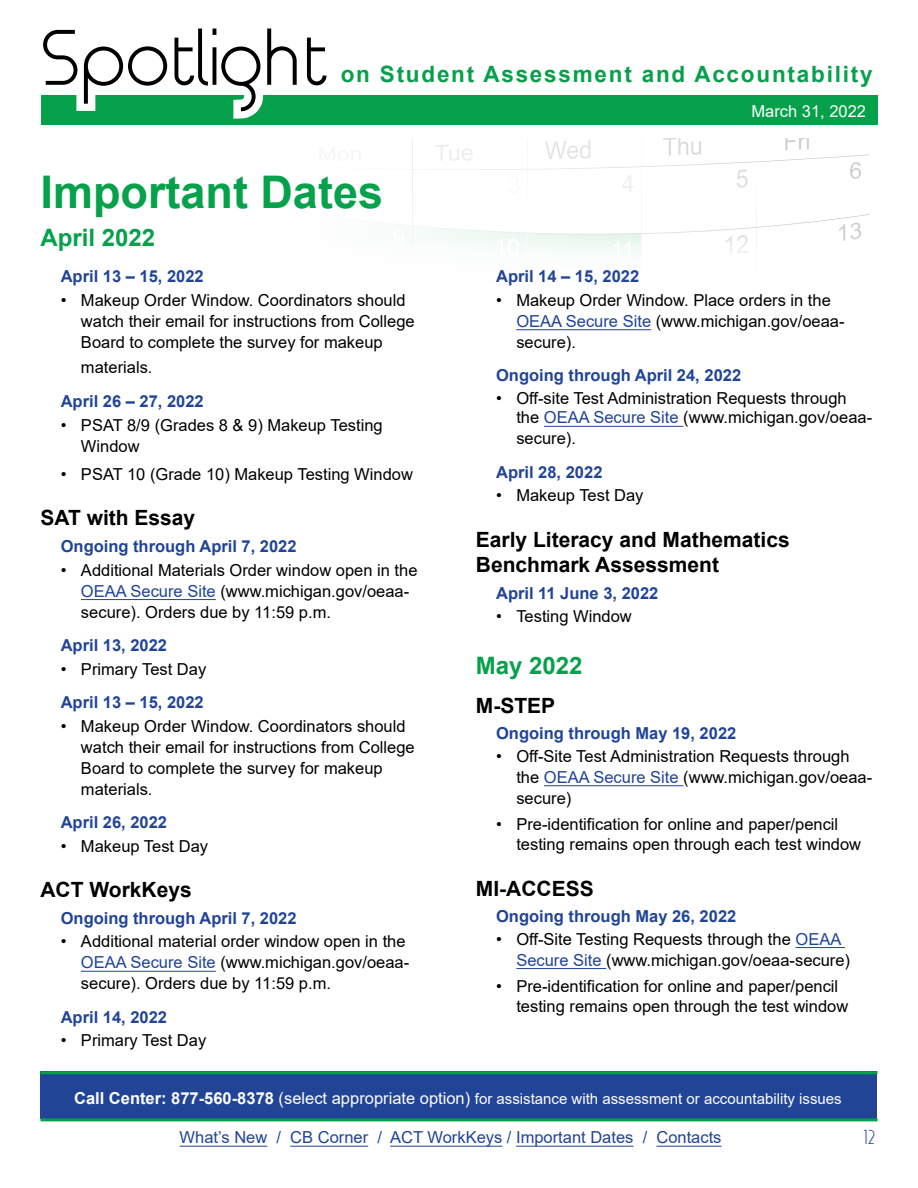
<style>
.page{position:relative;width:918px;height:1188px;background:#fff}
.page>*{position:absolute;margin:0;border:0;box-sizing:border-box;transform-origin:0 0}
.t1{font:700 45px "Arial";color:#06a14b}
.t2{font:700 24px "Arial";color:#06a14b}
.t3{font:700 22.5px "Arial";letter-spacing:.08em;color:#05a14a}
.t4{font:700 21px/25.2px "Arial";color:#000}
.t5{font:16.5px/21px "Arial";color:#000}
.t6{font:700 16.5px "Arial";color:#214497}
.t7{font:16.5px "Arial";color:#214497}
.t8{font:16.5px "Arial";color:#fff}
.t9{font:16.5px "Time Burner";color:#214497}
.t10{font:15px "Arial";color:#fff}
.s1{color:#214497}
.s2{font-weight:700;font-size:16.5px}
.s3{font-size:16.5px}
</style>
<div class="page">
<div style="left:40px;top:1071px;width:838px;height:47px;background:#214497"></div>
<hr style="left:40px;top:1071px;width:838px;height:3px;background:#06a14b">
<hr style="left:40px;top:1118px;width:838px;height:3px;background:#06a14b">
<hr style="left:180px;top:1146px;width:87px;height:1px;background:#214497">
<hr style="left:290px;top:1146px;width:78px;height:1px;background:#214497">
<hr style="left:390px;top:1146px;width:112px;height:1px;background:#214497">
<hr style="left:516px;top:1146px;width:118px;height:1px;background:#214497">
<hr style="left:656px;top:1146px;width:66px;height:1px;background:#214497">
<div style="left:41px;top:95px;width:837px;height:30px;background:#05a14a"></div>
<svg style="left:43px;top:28px;width:284px;height:91px"></svg>
<svg style="left:412px;top:139px;width:458px;height:98px"></svg>
<hr style="left:81px;top:599px;width:135px;height:1px;background:#214497">
<hr style="left:81px;top:971px;width:135px;height:1px;background:#214497">
<hr style="left:516px;top:329px;width:135px;height:1px;background:#214497">
<hr style="left:544px;top:426px;width:139px;height:1px;background:#214497">
<hr style="left:544px;top:785px;width:139px;height:1px;background:#214497">
<hr style="left:796px;top:947px;width:49px;height:1px;background:#214497">
<hr style="left:516px;top:968px;width:90px;height:1px;background:#214497">
<h3 class="t3" style="left:341px;top:59px;width:533px">on Student Assessment and Accountability</h3>
<p class="t8" style="left:752px;top:100px;width:116px">March 31, 2022</p>
<h1 class="t1" style="left:40px;top:161px;width:344px">Important Dates</h1>
<p class="t2" style="left:40px;top:221px;width:116px">April 2022</p>
<h2 class="t6" style="left:61px;top:265px;width:145px">April 13 – 15, 2022</h2>
<p class="t5" style="left:81px;top:289px;width:335px;text-indent:-20px">• Makeup Order Window. Coordinators should watch their email for instructions from College<br>Board to complete the survey for makeup</p>
<p class="t5" style="left:81px;top:357px;width:73px">materials.</p>
<h3 class="t6" style="left:61px;top:390px;width:145px">April 26 – 27, 2022</h3>
<p class="t5" style="left:81px;top:415px;width:303px;text-indent:-20px">• PSAT 8/9 (Grades 8 &amp; 9) Makeup Testing<br>Window</p>
<p class="t5" style="left:61px;top:463px;width:354px">• PSAT 10 (Grade 10) Makeup Testing Window</p>
<h3 class="t4" style="left:40px;top:506px;width:156px">SAT with Essay</h3>
<p class="t6" style="left:61px;top:534px;width:237px">Ongoing through April 7, 2022</p>
<p class="t5" style="left:81px;top:559px;width:338px;text-indent:-20px">• Additional Materials Order window open in the<br><span class="s1">OEAA Secure Site</span> (www.michigan.gov/oeaa&shy;secure). Orders due by 11:59 p.m.</p>
<h4 class="t6" style="left:61px;top:633px;width:108px">April 13, 2022</h4>
<p class="t5" style="left:61px;top:658px;width:147px">• Primary Test Day</p>
<h4 class="t6" style="left:61px;top:690px;width:145px">April 13 – 15, 2022</h4>
<p class="t5" style="left:81px;top:715px;width:335px;text-indent:-20px">• Makeup Order Window. Coordinators should watch their email for instructions from College Board to complete the survey for makeup materials.</p>
<h4 class="t6" style="left:61px;top:810px;width:108px">April 26, 2022</h4>
<p class="t5" style="left:61px;top:835px;width:149px">• Makeup Test Day</p>
<h3 class="t4" style="left:40px;top:877px;width:153px">ACT WorkKeys</h3>
<p class="t6" style="left:61px;top:906px;width:237px">Ongoing through April 7, 2022</p>
<p class="t5" style="left:81px;top:931px;width:330px;text-indent:-20px">• Additional material order window open in the<br><span class="s1">OEAA Secure Site</span> (www.michigan.gov/oeaa&shy;secure). Orders due by 11:59 p.m.</p>
<h4 class="t6" style="left:61px;top:1005px;width:108px">April 14, 2022</h4>
<p class="t5" style="left:61px;top:1030px;width:147px">• Primary Test Day</p>
<h4 class="t6" style="left:496px;top:265px;width:145px">April 14 – 15, 2022</h4>
<p class="t5" style="left:516px;top:289px;width:330px;text-indent:-20px">• Makeup Order Window. Place orders in the<br><span class="s1">OEAA Secure Site</span> (www.michigan.gov/oeaa&shy;secure).</p>
<h4 class="t6" style="left:496px;top:364px;width:247px">Ongoing through April 24, 2022</h4>
<p class="t5" style="left:516px;top:387px;width:357px;line-height:20.4px;text-indent:-20px">• Off-site Test Administration Requests through the <span class="s1">OEAA Secure Site</span> (www.michigan.gov/oeaa&shy;secure).</p>
<h4 class="t6" style="left:496px;top:460px;width:108px">April 28, 2022</h4>
<p class="t5" style="left:496px;top:485px;width:149px">• Makeup Test Day</p>
<h3 class="t4" style="left:476px;top:527px;width:315px">Early Literacy and Mathematics<br>Benchmark Assessment</h3>
<p class="t6" style="left:496px;top:581px;width:164px">April 11 June 3, 2022</p>
<p class="t5" style="left:496px;top:606px;width:137px">• Testing Window</p>
<h2 class="t2" style="left:476px;top:649px;width:108px">May 2022</h2>
<p class="t4" style="left:476px;top:693px;width:81px">M-STEP</p>
<p class="t6" style="left:496px;top:722px;width:242px">Ongoing through May 19, 2022</p>
<p class="t5" style="left:516px;top:745px;width:357px;text-indent:-20px">• Off-Site Test Administration Requests through the <span class="s1">OEAA Secure Site</span> (www.michigan.gov/oeaa&shy;secure)</p>
<p class="t5" style="left:516px;top:814px;width:346px;line-height:19.8px;text-indent:-20px">• Pre-identification for online and paper/pencil testing remains open through each test window</p>
<h3 class="t4" style="left:476px;top:876px;width:119px">MI-ACCESS</h3>
<p class="t6" style="left:496px;top:905px;width:242px">Ongoing through May 26, 2022</p>
<p class="t5" style="left:516px;top:928px;width:335px;text-indent:-20px">• Off-Site Testing Requests through the <span class="s1">OEAA<br>Secure Site</span> (www.michigan.gov/oeaa-secure)</p>
<p class="t5" style="left:516px;top:976px;width:333px;line-height:19.8px;text-indent:-20px">• Pre-identification for online and paper/pencil testing remains open through the test window</p>
<p class="t10" style="left:74px;top:1088px;width:769px"><span class="s2">Call Center: 877-560-8378</span> <span class="s3">(select appropriate option)</span> for assistance with assessment or accountability issues</p>
<p class="t7" style="left:180px;top:1126px;width:543px">What’s New / CB Corner / ACT WorkKeys / Important Dates / Contacts</p>
<p class="t9" style="left:864px;top:1129px;width:13px">12</p>
</div>
